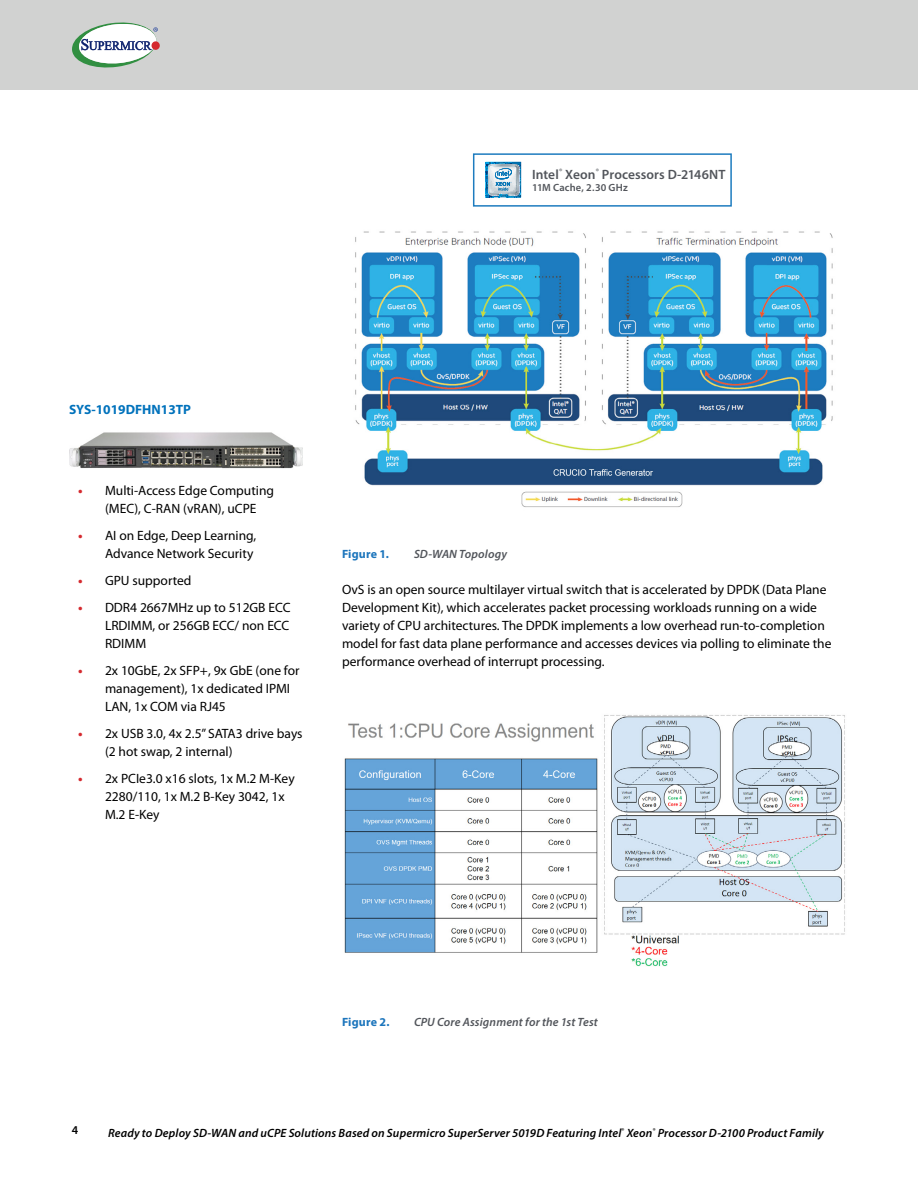
<style>
.page{position:relative;width:918px;height:1188px;background:#fff}
.page>*{position:absolute;margin:0;border:0;box-sizing:border-box;transform-origin:0 0}
.t1{font:13.5px/18px "Myriad Pro";color:#000}
.t2{font:600 13.5px "Myriad Pro";letter-spacing:.005em;color:#52555b}
.t3{font:700 13.5px "Myriad Pro";color:#0072bc}
.t4{font:italic 600 12px "Myriad Pro";letter-spacing:.01em;color:#000}
.t5{font:italic 600 12px "Myriad Pro";letter-spacing:.01em;color:#52555b}
.t6{font:700 12px "Myriad Pro";letter-spacing:.01em;color:#1c75bc}
.t7{font:600 12px "Myriad Pro";color:#000}
.t8{font:600 10.5px "Myriad Pro";letter-spacing:.015em;color:#52555b}
.s1{font-weight:700;color:#d52a2f}
</style>
<div class="page">
<div style="left:0;top:0;width:918px;height:90px;background:#d1d2d1"></div>
<svg style="left:152px;top:41px;width:8px;height:9px"></svg>
<svg style="left:72px;top:22px;width:86px;height:46px"></svg>
<img style="left:355px;top:231px;width:478px;height:276px">
<img style="left:344px;top:715px;width:501px;height:252px">
<img style="left:69px;top:432px;width:234px;height:37px">
<hr style="left:521px;top:162px;width:1px;height:35px;background:#d4e3ee">
<svg style="left:486px;top:162px;width:35px;height:36px"></svg>
<div style="left:473px;top:153px;width:259px;height:54px;border:2px solid #1d7cbf"></div>
<p class="t2" style="left:532px;top:166px;width:195px">Intel<sup>®</sup> Xeon<sup>®</sup> Processors D-2146NT</p>
<p class="t8" style="left:532px;top:181px;width:97px">11M Cache, 2.30 GHz</p>
<p class="t3" style="left:69px;top:401px;width:124px">SYS-1019DFHN13TP</p>
<p class="t1" style="left:105px;top:481px;width:171px;text-indent:-27px"><span class="s1">•</span> Multi-Access Edge Computing (MEC), C-RAN (vRAN), uCPE</p>
<p class="t1" style="left:78px;top:526px;width:180px;text-align:right"><span class="s1">•</span> AI on Edge, Deep Learning,<br>Advance Network Security</p>
<p class="t1" style="left:78px;top:571px;width:115px"><span class="s1">•</span> GPU supported</p>
<p class="t1" style="left:105px;top:598px;width:187px;text-align:justify;text-indent:-27px"><span class="s1">•</span> DDR4 2667MHz up to 512GB ECC LRDIMM, or 256GB ECC/ non ECC RDIMM</p>
<p class="t1" style="left:105px;top:661px;width:196px;text-indent:-27px"><span class="s1">•</span> 2x 10GbE, 2x SFP+, 9x GbE (one for management), 1x dedicated IPMI<br>LAN, 1x COM via RJ45</p>
<p class="t1" style="left:105px;top:724px;width:199px;text-indent:-27px"><span class="s1">•</span> 2x USB 3.0, 4x 2.5” SATA3 drive bays (2 hot swap, 2 internal)</p>
<p class="t1" style="left:105px;top:769px;width:191px;text-indent:-27px"><span class="s1">•</span> 2x PCIe3.0 x16 slots, 1x M.2 M-Key<br>2280/110, 1x M.2 B-Key 3042, 1x<br>M.2 E-Key</p>
<p class="t6" style="left:342px;top:546px;width:48px">Figure 1.</p>
<p class="t5" style="left:414px;top:546px;width:95px">SD-WAN Topology</p>
<p class="t1" style="left:342px;top:580px;width:491px">OvS is an open source multilayer virtual switch that is accelerated by DPDK (Data Plane Development Kit), which accelerates packet processing workloads running on a wide variety of CPU architectures. The DPDK implements a low overhead run-to-completion model for fast data plane performance and accesses devices via polling to eliminate the performance overhead of interrupt processing.</p>
<p class="t6" style="left:342px;top:1014px;width:49px">Figure 2.</p>
<p class="t5" style="left:414px;top:1014px;width:185px">CPU Core Assignment for the 1st Test</p>
<p class="t7" style="left:72px;top:1122px;width:8px">4</p>
<p class="t4" style="left:108px;top:1125px;width:717px">Ready to Deploy SD-WAN and uCPE Solutions Based on Supermicro SuperServer 5019D Featuring Intel<sup>®</sup> Xeon<sup>®</sup> Processor D-2100 Product Family</p>
</div>
